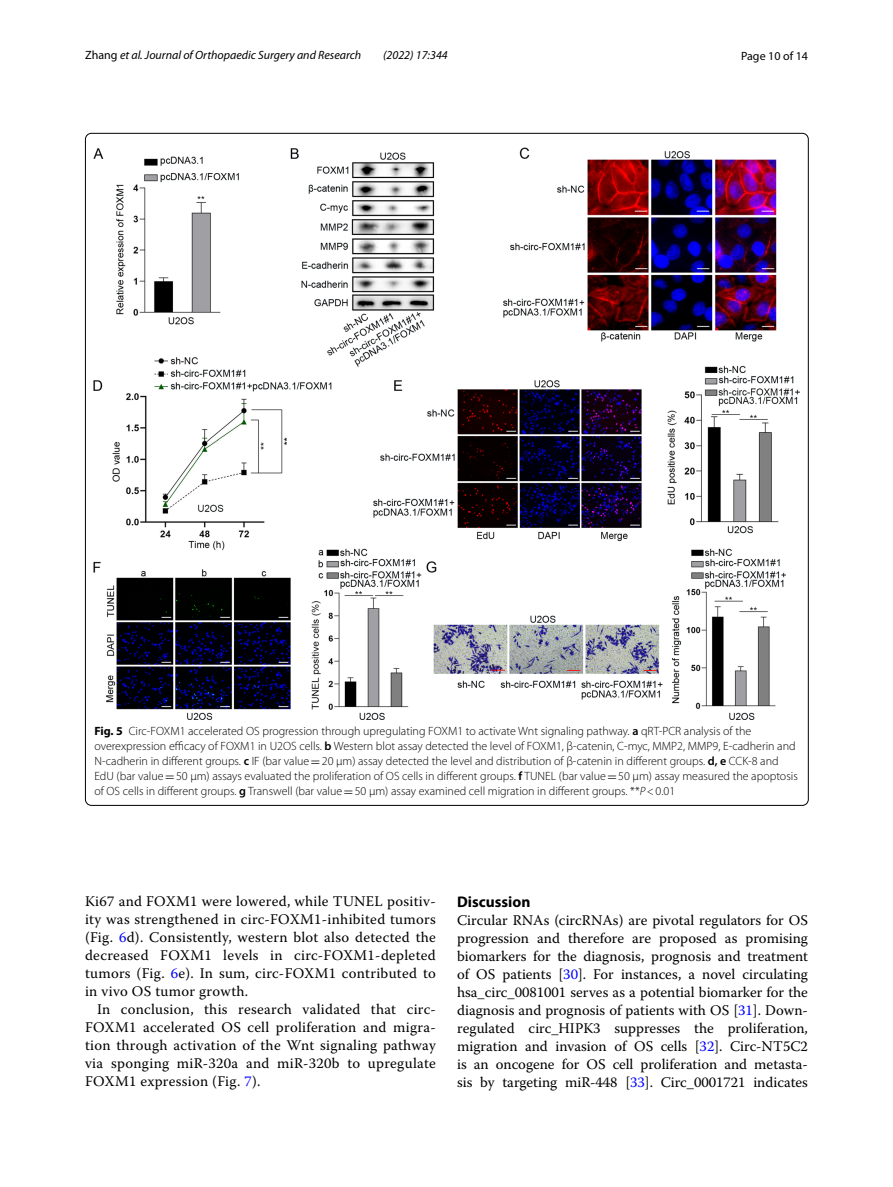
<style>
.page{position:relative;width:893px;height:1187px;background:#fff}
.page>*{position:absolute;margin:0;border:0;box-sizing:border-box;transform-origin:0 0}
.t1{font:700 15.45px "Myriad Pro";color:#000}
.t2{font:14.7px/18px "Warnock Pro";letter-spacing:.02em;color:#000;text-align:justify}
.t3{font:300 12px/15px "Myriad Pro";color:#000}
.t4{font:italic 12px "Myriad Pro";color:#000}
.t5{font:12px "Myriad Pro";color:#000}
.s1{font-style:normal}
.s2{font-weight:700}
.s3{font-weight:600}
.s4{font-family:"MTSY";font-weight:400}
.s5{font-style:italic}
.s6{color:#00f}
</style>
<div class="page">
<img style="left:94px;top:147px;width:706px;height:573px">
<p class="t4" style="left:85px;top:48px;width:278px"><span class="s1">Zhang</span> et al. Journal of Orthopaedic Surgery and Research</p>
<p class="t4" style="left:383px;top:48px;width:66px">(2022) 17:344</p>
<p class="t5" style="left:741px;top:48px;width:68px">Page 10 of 14</p>
<p class="t3" style="left:94px;top:723px;width:705px"><span class="s2">Fig. 5</span> Circ-FOXM1 accelerated OS progression through upregulating FOXM1 to activate Wnt signaling pathway. <span class="s3">a</span> qRT-PCR analysis of the overexpression efficacy of FOXM1 in U2OS cells. <span class="s3">b</span> Western blot assay detected the level of FOXM1, β-catenin, C-myc, MMP2, MMP9, E-cadherin and N-cadherin in different groups. <span class="s3">c</span> IF (bar value<span class="s4">=</span>20 μm) assay detected the level and distribution of β-catenin in different groups. <span class="s3">d, e</span> CCK-8 and EdU (bar value<span class="s4">=</span>50 μm) assays evaluated the proliferation of OS cells in different groups. <span class="s3">f</span> TUNEL (bar value<span class="s4">=</span>50 μm) assay measured the apoptosis of OS cells in different groups. <span class="s3">g</span> Transwell (bar value<span class="s4">=</span>50 μm) assay examined cell migration in different groups. **<span class="s5">P</span>&lt;0.01</p>
<p class="t2" style="left:85px;top:892px;width:352px">Ki67 and FOXM1 were lowered, while TUNEL positiv&shy;ity was strengthened in circ-FOXM1-inhibited tumors (Fig. <span class="s6">6</span>d). Consistently, western blot also detected the decreased FOXM1 levels in circ-FOXM1-depleted tumors (Fig. <span class="s6">6</span>e). In sum, circ-FOXM1 contributed to in vivo OS tumor growth.</p>
<p class="t2" style="left:85px;top:1000px;width:352px;text-indent:12px">In conclusion, this research validated that circ-FOXM1 accelerated OS cell proliferation and migra&shy;tion through activation of the Wnt signaling pathway via sponging miR-320a and miR-320b to upregulate FOXM1 expression (Fig. <span class="s6">7</span>).</p>
<p class="t1" style="left:457px;top:891px;width:75px">Discussion</p>
<p class="t2" style="left:457px;top:910px;width:352px">Circular RNAs (circRNAs) are pivotal regulators for OS progression and therefore are proposed as promising biomarkers for the diagnosis, prognosis and treatment of OS patients [<span class="s6">30</span>]. For instances, a novel circulating hsa_circ_0081001 serves as a potential biomarker for the diagnosis and prognosis of patients with OS [<span class="s6">31</span>]. Down&shy;regulated circ_HIPK3 suppresses the proliferation, migration and invasion of OS cells [<span class="s6">32</span>]. Circ-NT5C2 is an oncogene for OS cell proliferation and metasta&shy;sis by targeting miR-448 [<span class="s6">33</span>]. Circ_0001721 indicates</p>
</div>
